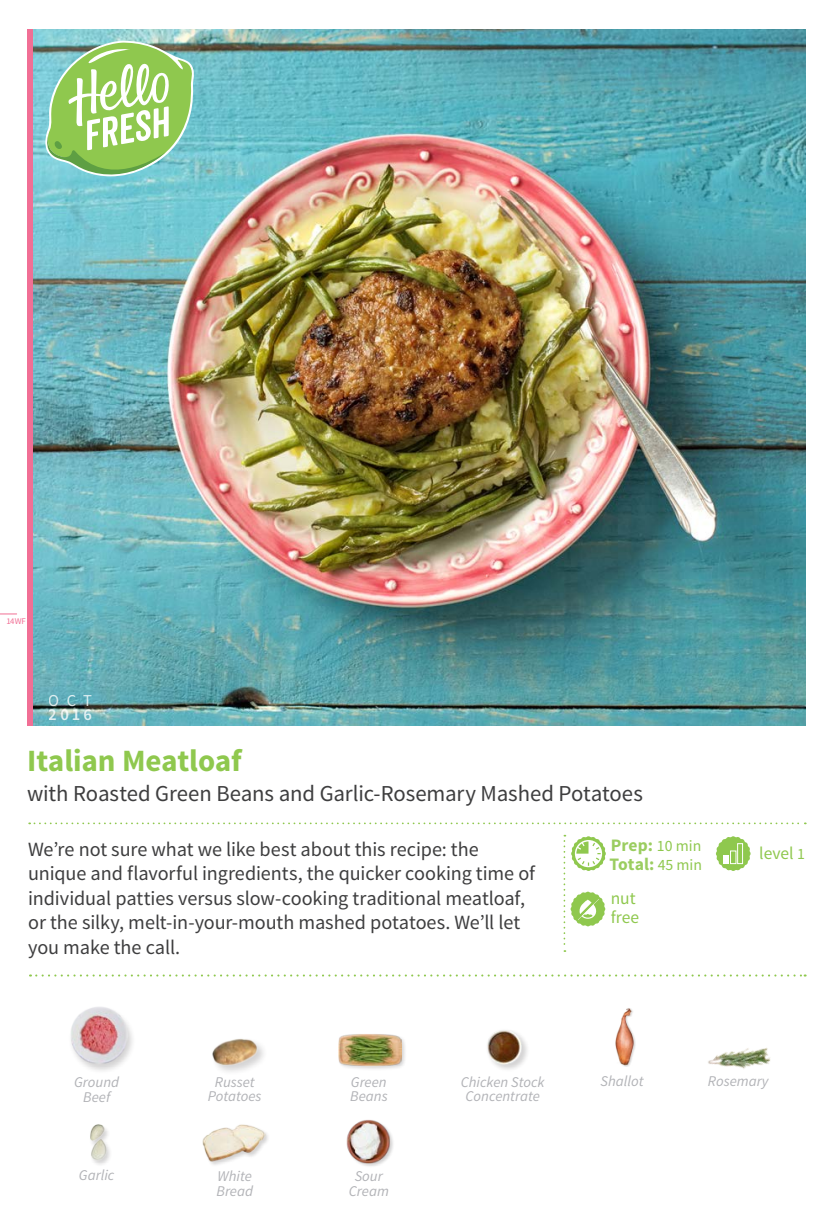
<style>
.page{position:relative;width:835px;height:1228px;background:#fff}
.page>*{position:absolute;margin:0;border:0;box-sizing:border-box;transform-origin:0 0}
.t1{font:700 30.97px "Source Sans Pro";letter-spacing:-.005em;color:#8fc84e}
.t2{font:22.75px "Source Sans Pro";letter-spacing:-.005em;color:#3e3e3f}
.t3{font:20.12px/24.5px "Source Sans Pro";letter-spacing:-.005em;color:#3e3e3f}
.t4{font:17.5px/18.6px "Source Sans Pro";color:#8fc84e}
.t5{font:700 17.5px/18.7px "Source Sans Pro";letter-spacing:.005em;color:#9bcd60}
.t6{font:600 16.62px "Source Sans Pro";color:#fff}
.t7{font:16.62px "Source Sans Pro";color:#fff}
.t8{font:15.75px/19.2px "Source Sans Pro";color:#8fc84e}
.t9{font:italic 14.88px/14.3px "Source Sans Pro";color:#b2b3b7;text-align:center}
.t10{font:8.75px "Source Sans Pro";color:#f16f95}
.s1{font-size:15.75px}
</style>
<div class="page">
<img style="left:33px;top:29px;width:772px;height:696px">
<svg style="left:29px;top:822px;width:777px;height:2px"></svg>
<svg style="left:30px;top:974px;width:775px;height:2px"></svg>
<svg style="left:563px;top:834px;width:43px;height:117px"></svg>
<svg style="left:716px;top:836px;width:35px;height:35px"></svg>
<div style="left:730px;top:850px;width:6px;height:13px;border:1px solid #fff"></div>
<div style="left:737px;top:843px;width:6px;height:20px;border:1px solid #fff"></div>
<svg style="left:0;top:613px;width:17px;height:1px"></svg>
<div style="left:27px;top:29px;width:6px;height:696px;background:#f16f95"></div>
<div style="left:211px;top:1036px;width:57px;height:39px;background:#231f20;opacity:.2"></div>
<img style="left:211px;top:1036px;width:56px;height:30px">
<img style="left:70px;top:1007px;width:63px;height:64px">
<div style="left:338px;top:1032px;width:69px;height:38px;background:#231f20;opacity:.2"></div>
<img style="left:338px;top:1032px;width:64px;height:38px">
<div style="left:202px;top:1123px;width:69px;height:43px;background:#231f20;opacity:.2"></div>
<img style="left:202px;top:1123px;width:64px;height:39px">
<img style="left:487px;top:1030px;width:40px;height:40px">
<img style="left:615px;top:1008px;width:20px;height:59px">
<img style="left:346px;top:1119px;width:47px;height:47px">
<img style="left:90px;top:1124px;width:20px;height:41px">
<img style="left:708px;top:1048px;width:63px;height:21px">
<svg style="left:45px;top:41px;width:149px;height:135px"></svg>
<p class="t10" style="left:6px;top:615px;width:21px">14WF</p>
<p class="t7" style="left:49px;top:690px;width:45px">OCT</p>
<p class="t6" style="left:49px;top:704px;width:45px">2016</p>
<h1 class="t1" style="left:27px;top:740px;width:216px">Italian Meatloaf</h1>
<p class="t2" style="left:27px;top:778px;width:617px">with Roasted Green Beans and Garlic-Rosemary Mashed Potatoes</p>
<p class="t3" style="left:28px;top:837px;width:508px">We’re not sure what we like best about this recipe: the unique and flavorful ingredients, the quicker cooking time of individual patties versus slow-cooking traditional meatloaf, or the silky, melt-in-your-mouth mashed potatoes. We’ll let you make the call.</p>
<p class="t5" style="left:609px;top:836px;width:47px">Prep:<br>Total:</p>
<p class="t8" style="left:657px;top:836px;width:47px">10 min<br>45 min</p>
<p class="t4" style="left:759px;top:843px;width:47px">level <span class="s1">1</span></p>
<p class="t4" style="left:611px;top:889px;width:30px">nut free</p>
<p class="t9" style="left:74px;top:1074px;width:46px">Ground<br>Beef</p>
<p class="t9" style="left:600px;top:1074px;width:45px">Shallot</p>
<p class="t9" style="left:461px;top:1074px;width:85px">Chicken Stock<br>Concentrate</p>
<p class="t9" style="left:350px;top:1074px;width:39px;text-align:left">Green<br>Beans</p>
<p class="t9" style="left:208px;top:1074px;width:55px">Russet<br>Potatoes</p>
<p class="t9" style="left:79px;top:1167px;width:37px">Garlic</p>
<p class="t9" style="left:349px;top:1169px;width:42px">Sour<br>Cream</p>
<p class="t9" style="left:216px;top:1169px;width:38px;text-align:left">White<br>Bread</p>
<p class="t9" style="left:708px;top:1073px;width:62px">Rosemary</p>
</div>
